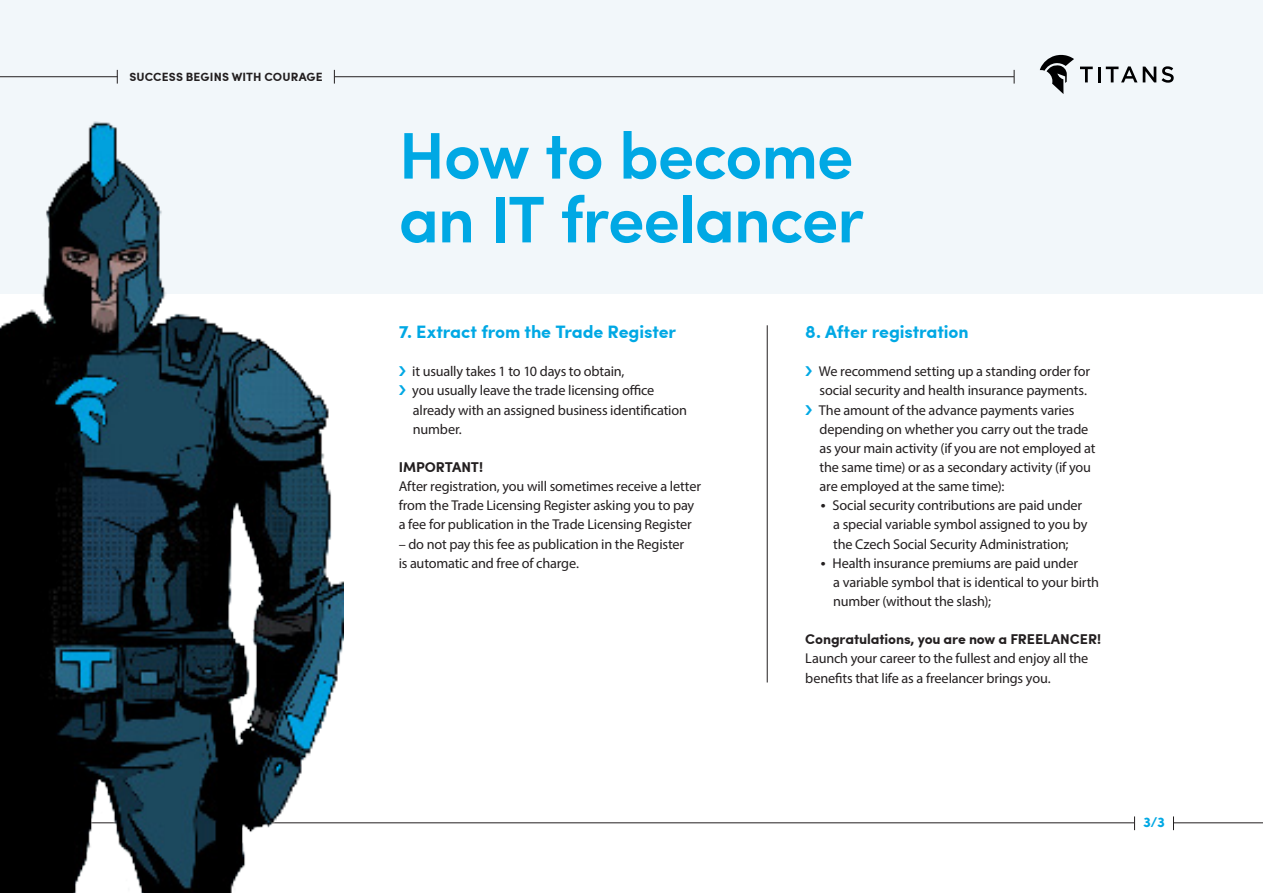
<style>
.page{position:relative;width:1263px;height:893px;background:#fff}
.page>*{position:absolute;margin:0;border:0;box-sizing:border-box;transform-origin:0 0}
.t1{font:600 66px "Sofia Pro";letter-spacing:-.02em;color:#00a8e4}
.t2{font:700 18px "Sofia Pro";letter-spacing:-.01em;color:#00a8e4}
.t3{font:14.25px/19.2px "Myriad Pro";letter-spacing:-.015em;color:#231f20}
.t4{font:700 14.25px "Sofia Pro";color:#231f20}
.t5{font:700 14.25px "Sofia Pro";color:#00a8e4}
.t6{font:700 12px "Sofia Pro";letter-spacing:.015em;color:#231f20}
.s1{font-family:"Sofia Pro";font-weight:300}
.s2{font-family:"Sofia Pro";font-weight:700}
</style>
<div class="page">
<div style="left:0;top:0;width:1263px;height:293px;background:#f2f7fa"></div>
<hr style="left:0;top:823px;width:1263px;height:1px;background:#231f20">
<div style="left:1134px;top:804px;width:40px;height:39px;background:#fff"></div>
<svg style="left:1134px;top:816px;width:1px;height:14px"></svg>
<svg style="left:1173px;top:816px;width:1px;height:14px"></svg>
<hr style="left:767px;top:325px;width:1px;height:357px;background:#231f20">
<hr style="left:335px;top:76px;width:679px;height:1px;background:#231f20">
<hr style="left:0;top:76px;width:117px;height:1px;background:#231f20">
<svg style="left:117px;top:70px;width:1px;height:14px"></svg>
<svg style="left:334px;top:70px;width:1px;height:14px"></svg>
<svg style="left:1014px;top:70px;width:1px;height:14px"></svg>
<img style="left:0;top:121px;width:344px;height:772px">
<svg style="left:1080px;top:67px;width:13px;height:15px"></svg>
<hr style="left:1098px;top:67px;width:3px;height:15px;background:#000001">
<svg style="left:1106px;top:66px;width:31px;height:16px"></svg>
<svg style="left:1143px;top:66px;width:31px;height:17px"></svg>
<svg style="left:1040px;top:55px;width:34px;height:39px"></svg>
<p class="t6" style="left:129px;top:68px;width:195px">SUCCESS BEGINS WITH COURAGE</p>
<p class="t1" style="left:399px;top:105px;width:456px">How to become</p>
<p class="t1" style="left:399px;top:169px;width:467px">an IT freelancer</p>
<p class="t2" style="left:399px;top:318px;width:279px">7. Extract from the Trade Register</p>
<p class="t3" style="left:412px;top:362px;width:214px">it usually takes 1 to 10 days to obtain,</p>
<p class="t3" style="left:412px;top:381px;width:276px">you usually leave the trade licensing office already with an assigned business identification number.</p>
<p class="t4" style="left:399px;top:456px;width:86px">IMPORTANT!</p>
<p class="t3" style="left:399px;top:477px;width:304px">After registration, you will sometimes receive a letter from the Trade Licensing Register asking you to pay a fee for publication in the Trade Licensing Register</p>
<p class="t3" style="left:399px;top:534px;width:287px">– do not pay this fee as publication in the Register is automatic and free of charge.</p>
<p class="t2" style="left:805px;top:318px;width:165px">8. After registration</p>
<p class="t3" style="left:819px;top:362px;width:273px">We recommend setting up a standing order for social security and health insurance payments.</p>
<p class="t3" style="left:819px;top:400px;width:278px">The amount of the advance payments varies depending on whether you carry out the trade as your main activity (if you are not employed at the same time) or as a secondary activity (if you are employed at the same time):</p>
<p class="t3" style="left:833px;top:496px;width:256px;text-indent:-13px"><span class="s1">•</span> Social security contributions are paid under a special variable symbol assigned to you by the Czech Social Security Administration;</p>
<p class="t3" style="left:833px;top:553px;width:267px;text-indent:-13px"><span class="s1">•</span> Health insurance premiums are paid under<br>a variable symbol that is identical to your birth number (without the slash);</p>
<p class="t3" style="left:805px;top:630px;width:297px"><span class="s2">Congratulations, you are now a FREELANCER!<br></span>Launch your career to the fullest and enjoy all the benefits that life as a freelancer brings you.</p>
<p class="t5" style="left:1143px;top:811px;width:24px">3/3</p>
</div>
